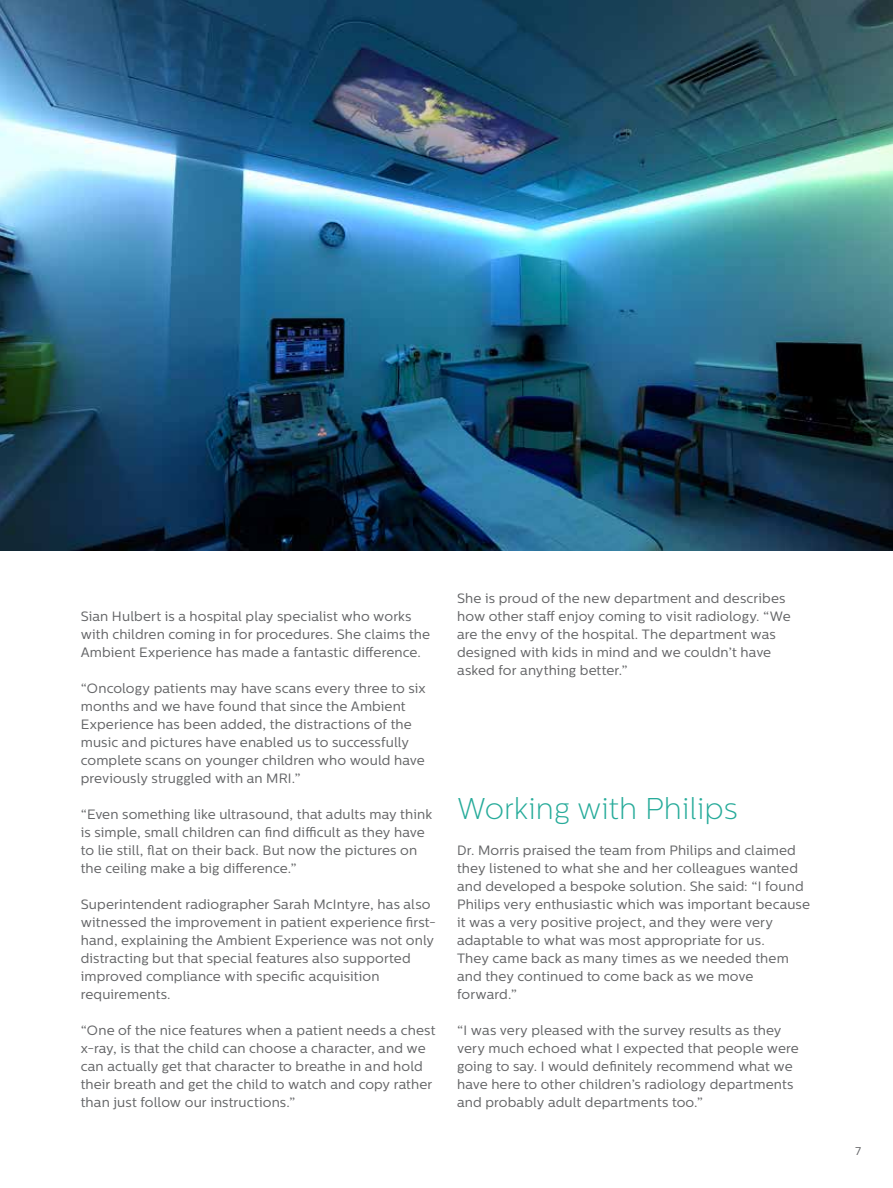
<style>
.page{position:relative;width:893px;height:1188px;background:#fff}
.page>*{position:absolute;margin:0;border:0;box-sizing:border-box;transform-origin:0 0}
.t1{font:200 30px "Centrale Sans";color:#27ab9a}
.t2{font:13.5px/18px "Centrale Sans";letter-spacing:.01em;color:#636466}
.t3{font:11.25px "Centrale Sans";color:#636466}
</style>
<div class="page">
<img style="left:0;top:0;width:893px;height:551px">
<p class="t2" style="left:81px;top:608px;width:351px">Sian Hulbert is a hospital play specialist who works with children coming in for procedures. She claims the<br>Ambient Experience has made a fantastic difference.</p>
<p class="t2" style="left:81px;top:680px;width:346px">“Oncology patients may have scans every three to six months and we have found that since the Ambient Experience has been added, the distractions of the music and pictures have enabled us to successfully complete scans on younger children who would have previously struggled with an MRI.”</p>
<p class="t2" style="left:81px;top:806px;width:353px">“Even something like ultrasound, that adults may think is simple, small children can find difficult as they have to lie still, flat on their back. But now the pictures on the ceiling make a big difference.”</p>
<p class="t2" style="left:81px;top:896px;width:357px">Superintendent radiographer Sarah McIntyre, has also witnessed the improvement in patient experience first&shy;hand, explaining the Ambient Experience was not only distracting but that special features also supported improved compliance with specific acquisition requirements.</p>
<p class="t2" style="left:81px;top:1022px;width:356px">“One of the nice features when a patient needs a chest x-ray, is that the child can choose a character, and we can actually get that character to breathe in and hold their breath and get the child to watch and copy rather than just follow our instructions.”</p>
<p class="t2" style="left:457px;top:590px;width:335px">She is proud of the new department and describes how other staff enjoy coming to visit radiology. “We are the envy of the hospital. The department was designed with kids in mind and we couldn’t have asked for anything better.”</p>
<h1 class="t1" style="left:457px;top:792px;width:282px">Working with Philips</h1>
<p class="t2" style="left:457px;top:842px;width:354px">Dr. Morris praised the team from Philips and claimed they listened to what she and her colleagues wanted and developed a bespoke solution. She said: “I found Philips very enthusiastic which was important because it was a very positive project, and they were very adaptable to what was most appropriate for us.<br>They came back as many times as we needed them and they continued to come back as we move forward.”</p>
<p class="t2" style="left:457px;top:1022px;width:343px">“I was very pleased with the survey results as they very much echoed what I expected that people were going to say. I would definitely recommend what we have here to other children’s radiology departments and probably adult departments too.”</p>
<p class="t3" style="left:855px;top:1144px;width:8px">7</p>
</div>
